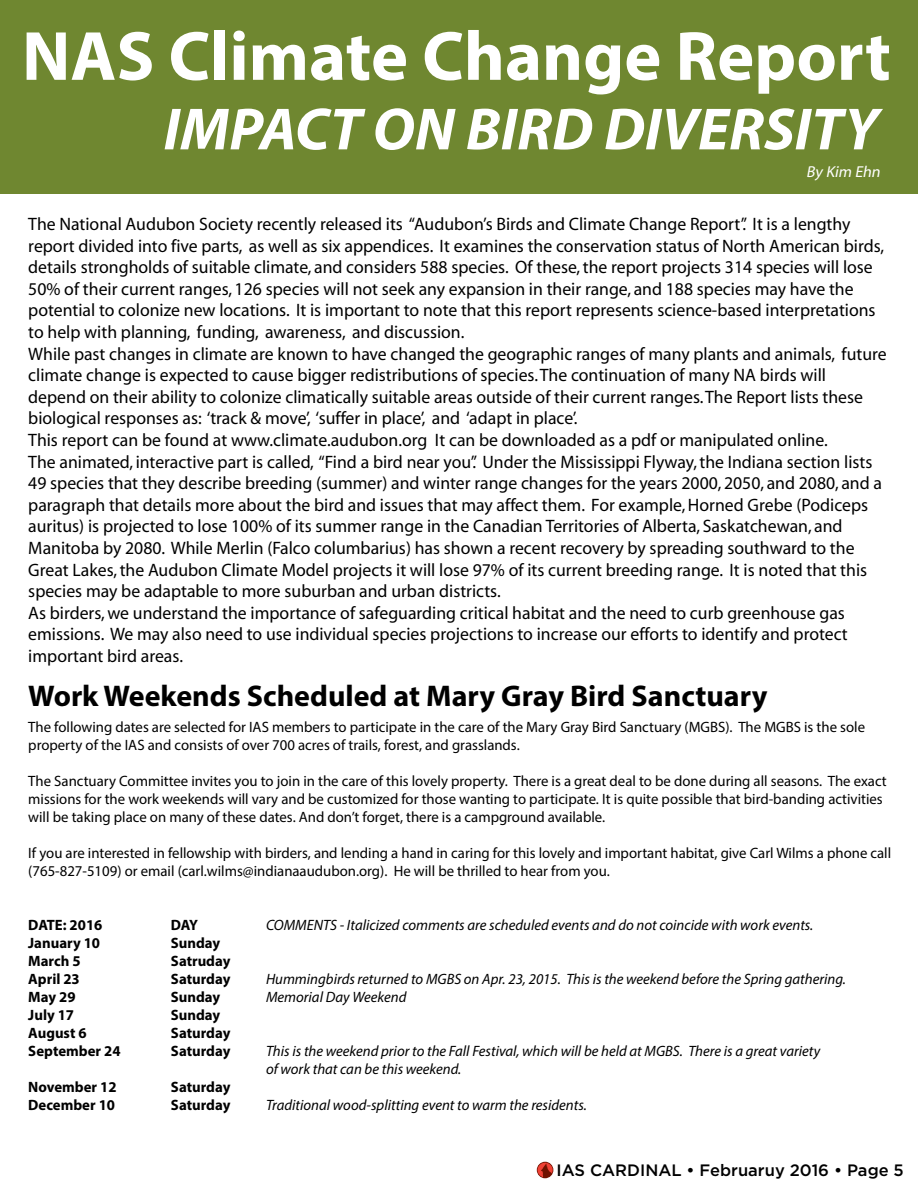
<style>
.page{position:relative;width:918px;height:1188px;background:#fff}
.page>*{position:absolute;margin:0;border:0;box-sizing:border-box;transform-origin:0 0}
.t1{font:700 70.2px "Myriad Pro";color:#fff}
.t2{font:italic 700 60px "Myriad Pro";color:#fff}
.t3{font:700 30px "Myriad Pro";color:#000}
.t4{font:18px/21.6px "Myriad";color:#000}
.t5{font:500 16.5px "Gotham";color:#000}
.t6{font:italic 15.9px "Myriad";color:#fff}
.t7{font:15px/18px "Myriad Pro";color:#000}
.t8{font:italic 15px/18px "Myriad Pro";color:#000}
.t9{font:700 15px "Myriad Pro";color:#000}
</style>
<div class="page">
<div style="left:0;top:0;width:918px;height:194px;background:#6f8730"></div>
<svg style="left:537px;top:1162px;width:16px;height:16px"></svg>
<svg style="left:538px;top:1163px;width:15px;height:14px"></svg>
<p class="t1" style="left:22px;top:10px;width:870px">NAS Climate Change Report</p>
<p class="t2" style="left:164px;top:90px;width:717px">IMPACT ON BIRD DIVERSITY</p>
<p class="t6" style="left:806px;top:164px;width:78px">By Kim Ehn</p>
<p class="t4" style="left:28px;top:214px;width:860px">The National Audubon Society recently released its “Audubon’s Birds and Climate Change Report”. It is a lengthy report divided into five parts, as well as six appendices. It examines the conservation status of North American birds, details strongholds of suitable climate, and considers 588 species. Of these, the report projects 314 species will lose 50% of their current ranges, 126 species will not seek any expansion in their range, and 188 species may have the potential to colonize new locations. It is important to note that this report represents science-based interpretations to help with planning, funding, awareness, and discussion.<br>While past changes in climate are known to have changed the geographic ranges of many plants and animals, future climate change is expected to cause bigger redistributions of species. The continuation of many NA birds will depend on their ability to colonize climatically suitable areas outside of their current ranges. The Report lists these biological responses as: ‘track &amp; move’, ‘suffer in place’, and ‘adapt in place’.<br>This report can be found at www.climate.audubon.org It can be downloaded as a pdf or manipulated online.<br>The animated, interactive part is called, “Find a bird near you”. Under the Mississippi Flyway, the Indiana section lists 49 species that they describe breeding (summer) and winter range changes for the years 2000, 2050, and 2080, and a paragraph that details more about the bird and issues that may affect them. For example, Horned Grebe (Podiceps auritus) is projected to lose 100% of its summer range in the Canadian Territories of Alberta, Saskatchewan, and Manitoba by 2080. While Merlin (Falco columbarius) has shown a recent recovery by spreading southward to the Great Lakes, the Audubon Climate Model projects it will lose 97% of its current breeding range. It is noted that this species may be adaptable to more suburban and urban districts.<br>As birders, we understand the importance of safeguarding critical habitat and the need to curb greenhouse gas emissions. We may also need to use individual species projections to increase our efforts to identify and protect important bird areas.</p>
<p class="t3" style="left:28px;top:676px;width:741px">Work Weekends Scheduled at Mary Gray Bird Sanctuary</p>
<p class="t7" style="left:28px;top:718px;width:838px">The following dates are selected for IAS members to participate in the care of the Mary Gray Bird Sanctuary (MGBS). The MGBS is the sole property of the IAS and consists of over 700 acres of trails, forest, and grasslands.</p>
<p class="t7" style="left:28px;top:772px;width:860px">The Sanctuary Committee invites you to join in the care of this lovely property. There is a great deal to be done during all seasons. The exact missions for the work weekends will vary and be customized for those wanting to participate. It is quite possible that bird-banding activities will be taking place on many of these dates. And don’t forget, there is a campground available.</p>
<p class="t7" style="left:28px;top:844px;width:864px">If you are interested in fellowship with birders, and lending a hand in caring for this lovely and important habitat, give Carl Wilms a phone call (765-827-5109) or email (carl.wilms@indianaaudubon.org). He will be thrilled to hear from you.</p>
<p class="t9" style="left:28px;top:915px;width:76px">DATE: 2016</p>
<p class="t9" style="left:171px;top:915px;width:29px">DAY</p>
<p class="t8" style="left:266px;top:916px;width:549px">COMMENTS - Italicized comments are scheduled events and do not coincide with work events.</p>
<p class="t9" style="left:28px;top:933px;width:73px">January 10</p>
<p class="t9" style="left:171px;top:933px;width:51px">Sunday</p>
<p class="t9" style="left:28px;top:951px;width:54px">March 5</p>
<p class="t9" style="left:171px;top:951px;width:61px">Satruday</p>
<p class="t9" style="left:28px;top:969px;width:53px">April 23</p>
<p class="t9" style="left:171px;top:969px;width:61px">Saturday</p>
<p class="t8" style="left:266px;top:970px;width:582px">Hummingbirds returned to MGBS on Apr. 23, 2015. This is the weekend before the Spring gathering.</p>
<p class="t9" style="left:28px;top:987px;width:49px">May 29</p>
<p class="t9" style="left:171px;top:987px;width:51px">Sunday</p>
<p class="t8" style="left:266px;top:988px;width:142px">Memorial Day Weekend</p>
<p class="t9" style="left:28px;top:1005px;width:47px">July 17</p>
<p class="t9" style="left:171px;top:1005px;width:51px">Sunday</p>
<p class="t9" style="left:28px;top:1023px;width:60px">August 6</p>
<p class="t9" style="left:171px;top:1023px;width:61px">Saturday</p>
<p class="t9" style="left:28px;top:1041px;width:94px">September 24</p>
<p class="t9" style="left:171px;top:1041px;width:61px">Saturday</p>
<p class="t8" style="left:266px;top:1042px;width:556px">This is the weekend prior to the Fall Festival, which will be held at MGBS. There is a great variety of work that can be this weekend.</p>
<p class="t9" style="left:28px;top:1077px;width:90px">November 12</p>
<p class="t9" style="left:171px;top:1077px;width:61px">Saturday</p>
<p class="t9" style="left:28px;top:1095px;width:88px">December 10</p>
<p class="t9" style="left:171px;top:1095px;width:61px">Saturday</p>
<p class="t8" style="left:266px;top:1096px;width:322px">Traditional wood-splitting event to warm the residents.</p>
<p class="t5" style="left:556px;top:1159px;width:349px">IAS CARDINAL • Februaruy 2016 • Page 5</p>
</div>
